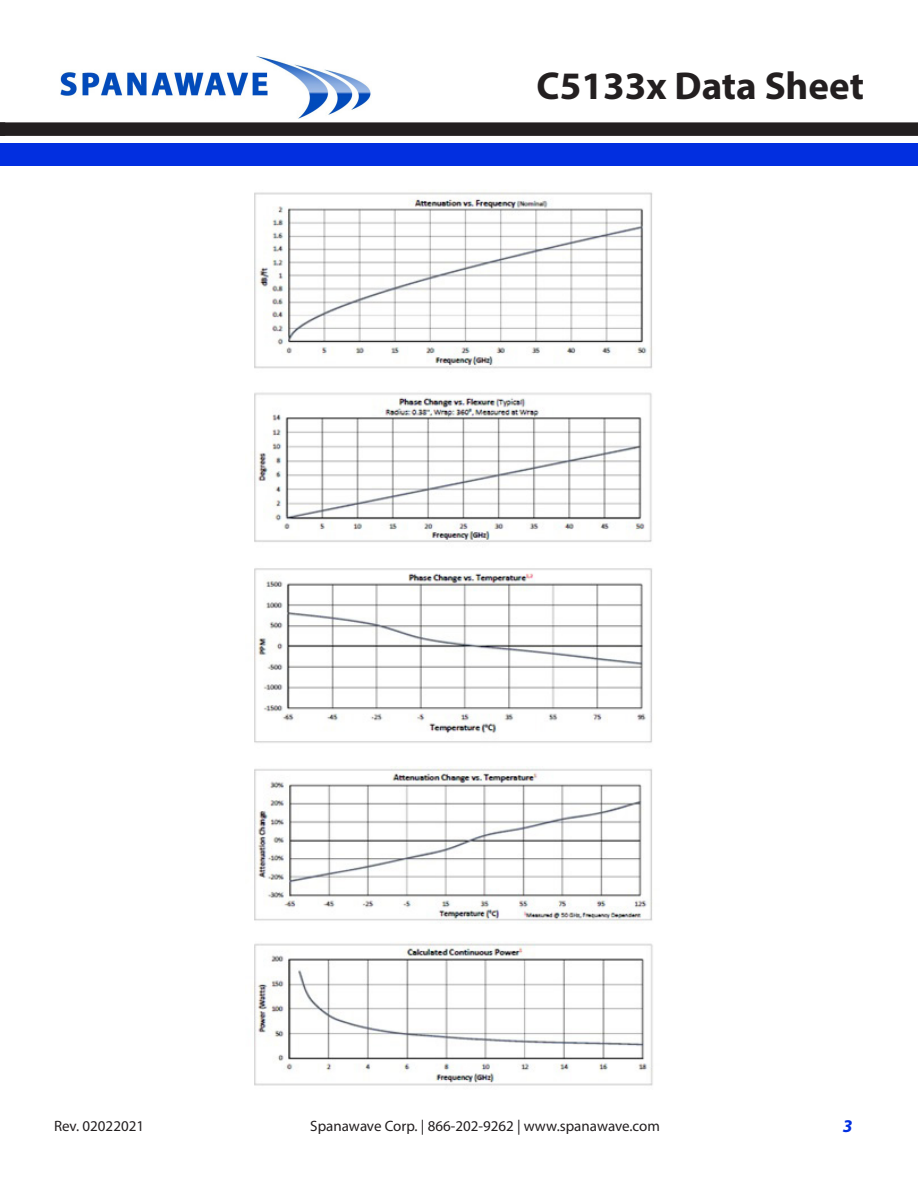
<style>
.page{position:relative;width:918px;height:1188px;background:#fff}
.page>*{position:absolute;margin:0;border:0;box-sizing:border-box;transform-origin:0 0}
.t1{font:700 39px "Myriad Pro";color:#231f20}
.t2{font:italic 700 18px "Myriad Pro";color:#022fe0}
.t3{font:15px "Myriad Pro";color:#231f20}
</style>
<div class="page">
<div style="left:0;top:143px;width:6px;height:23px;background:#022fe0"></div>
<svg style="left:0;top:122px;width:918px;height:14px;background:#2a2627"></svg>
<div style="left:6px;top:143px;width:912px;height:23px;background:#022fe0"></div>
<img style="left:60px;top:56px;width:311px;height:63px">
<img style="left:253px;top:192px;width:400px;height:894px">
<p class="t1" style="left:537px;top:60px;width:329px">C5133x Data Sheet</p>
<p class="t3" style="left:54px;top:1117px;width:92px">Rev. 02022021</p>
<p class="t3" style="left:310px;top:1117px;width:351px">Spanawave Corp. | 866-202-9262 | www.spanawave.com</p>
<p class="t2" style="left:843px;top:1115px;width:11px">3</p>
</div>
